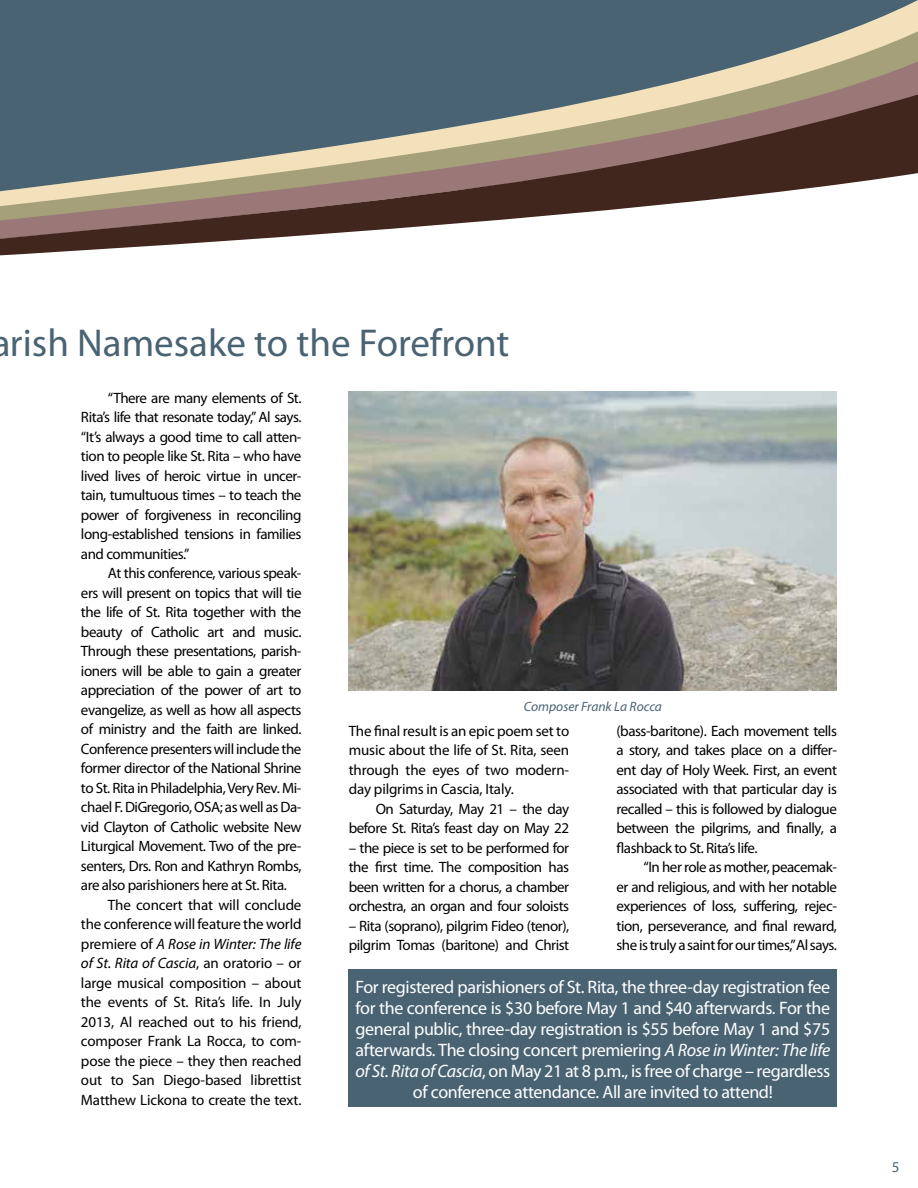
<style>
.page{position:relative;width:918px;height:1188px;background:#fff}
.page>*{position:absolute;margin:0;border:0;box-sizing:border-box;transform-origin:0 0}
.t1{font:39px "Myriad Pro";color:#496373}
.t2{font:18px/21px "Myriad Pro";letter-spacing:-.02em;color:#fff;text-align:center}
.t3{font:15px/19.5px "Myriad Pro";letter-spacing:-.03em;color:#000;text-align:justify}
.t4{font:15px "Myriad Pro";letter-spacing:-.01em;color:#000}
.t5{font:italic 15px "Myriad Pro";letter-spacing:-.01em;color:#000}
.t6{font:15px "Myriad Pro";color:#496373}
.t7{font:italic 13.5px "Myriad Pro";color:#496373}
.s1{font-style:normal}
.s2{font-style:italic}
</style>
<div class="page">
<div style="left:0;top:0;width:918px;height:25px;background:#496373"></div>
<svg style="left:0;top:25px;width:918px;height:31px;background:#596e79"></svg>
<svg style="left:0;top:56px;width:918px;height:35px;background:#65767b"></svg>
<svg style="left:0;top:91px;width:918px;height:165px"></svg>
<img style="left:349px;top:392px;width:488px;height:298px">
<div style="left:349px;top:970px;width:488px;height:137px;background:#496373"></div>
<h1 class="t1" style="left:-9px;top:319px;width:520px">arish Namesake to the Forefront</h1>
<p class="t3" style="left:81px;top:388px;width:222px;text-indent:27px">“There are many elements of St.<br>Rita’s life that resonate today,” Al says. “It’s always a good time to call atten&shy;tion to people like St. Rita – who have lived lives of heroic virtue in uncer&shy;tain, tumultuous times – to teach the power of forgiveness in reconciling long-established tensions in families and communities.”</p>
<p class="t3" style="left:108px;top:563px;width:195px">At this conference, various speak-</p>
<p class="t3" style="left:81px;top:583px;width:222px">ers will present on topics that will tie</p>
<p class="t3" style="left:81px;top:602px;width:222px">the life of St. Rita together with the</p>
<p class="t3" style="left:81px;top:622px;width:222px">beauty of Catholic art and music.</p>
<p class="t3" style="left:81px;top:641px;width:222px">Through these presentations, parish-</p>
<p class="t3" style="left:81px;top:661px;width:222px">ioners will be able to gain a greater</p>
<p class="t3" style="left:81px;top:680px;width:222px">appreciation of the power of art to</p>
<p class="t3" style="left:81px;top:700px;width:222px">evangelize, as well as how all aspects</p>
<p class="t3" style="left:81px;top:719px;width:222px">of ministry and the faith are linked.</p>
<p class="t3" style="left:81px;top:739px;width:222px">Conference presenters will include the</p>
<p class="t3" style="left:81px;top:758px;width:222px">former director of the National Shrine</p>
<p class="t3" style="left:81px;top:778px;width:222px">to St. Rita in Philadelphia, Very Rev. Mi-</p>
<p class="t3" style="left:81px;top:797px;width:222px">chael F. DiGregorio, OSA; as well as Da-</p>
<p class="t3" style="left:81px;top:817px;width:222px">vid Clayton of Catholic website New</p>
<p class="t3" style="left:81px;top:836px;width:222px">Liturgical Movement. Two of the pre-</p>
<p class="t3" style="left:81px;top:856px;width:222px">senters, Drs. Ron and Kathryn Rombs,</p>
<p class="t3" style="left:81px;top:875px;width:208px">are also parishioners here at St. Rita.</p>
<p class="t4" style="left:108px;top:895px;width:195px">The concert that will conclude</p>
<p class="t4" style="left:81px;top:915px;width:222px">the conference will feature the world</p>
<p class="t5" style="left:81px;top:934px;width:222px"><span class="s1">premiere of</span> A Rose in Winter: The life</p>
<p class="t5" style="left:81px;top:954px;width:222px">of St. Rita of Cascia<span class="s1">, an oratorio – or</span></p>
<p class="t4" style="left:81px;top:973px;width:222px">large musical composition – about</p>
<p class="t4" style="left:81px;top:993px;width:222px">the events of St. Rita’s life. In July</p>
<p class="t4" style="left:81px;top:1012px;width:222px">2013, Al reached out to his friend,</p>
<p class="t4" style="left:81px;top:1032px;width:222px">composer Frank La Rocca, to com-</p>
<p class="t4" style="left:81px;top:1051px;width:222px">pose the piece – they then reached</p>
<p class="t4" style="left:81px;top:1071px;width:222px">out to San Diego-based librettist</p>
<p class="t4" style="left:81px;top:1090px;width:222px">Matthew Lickona to create the text.</p>
<p class="t7" style="left:524px;top:698px;width:140px">Composer Frank La Rocca</p>
<p class="t3" style="left:349px;top:721px;width:222px">The final result is an epic poem set to music about the life of St. Rita, seen through the eyes of two modern&shy;day pilgrims in Cascia, Italy.</p>
<p class="t3" style="left:349px;top:799px;width:222px;text-align:right">On Saturday, May 21 – the day before St. Rita’s feast day on May 22</p>
<p class="t3" style="left:349px;top:838px;width:222px">– the piece is set to be performed for the first time. The composition has been written for a chorus, a chamber orchestra, an organ and four soloists</p>
<p class="t3" style="left:349px;top:916px;width:222px">– Rita (soprano), pilgrim Fideo (tenor), pilgrim Tomas (baritone) and Christ</p>
<p class="t3" style="left:616px;top:721px;width:222px">(bass-baritone). Each movement tells a story, and takes place on a differ&shy;ent day of Holy Week. First, an event associated with that particular day is recalled – this is followed by dialogue between the pilgrims, and finally, a flashback to St. Rita’s life.</p>
<p class="t3" style="left:616px;top:857px;width:222px;text-indent:27px">“In her role as mother, peacemak&shy;er and religious, and with her notable experiences of loss, suffering, rejec&shy;tion, perseverance, and final reward, she is truly a saint for our times,” Al says.</p>
<p class="t2" style="left:356px;top:976px;width:476px">For registered parishioners of St. Rita, the three-day registration fee for the conference is $30 before May 1 and $40 afterwards. For the general public, three-day registration is $55 before May 1 and $75 afterwards. The closing concert premiering <span class="s2">A Rose in Winter: The life of St. Rita of Cascia</span>, on May 21 at 8 p.m., is free of charge – regardless of conference attendance. All are invited to attend!</p>
<p class="t6" style="left:892px;top:1158px;width:9px">5</p>
</div>
